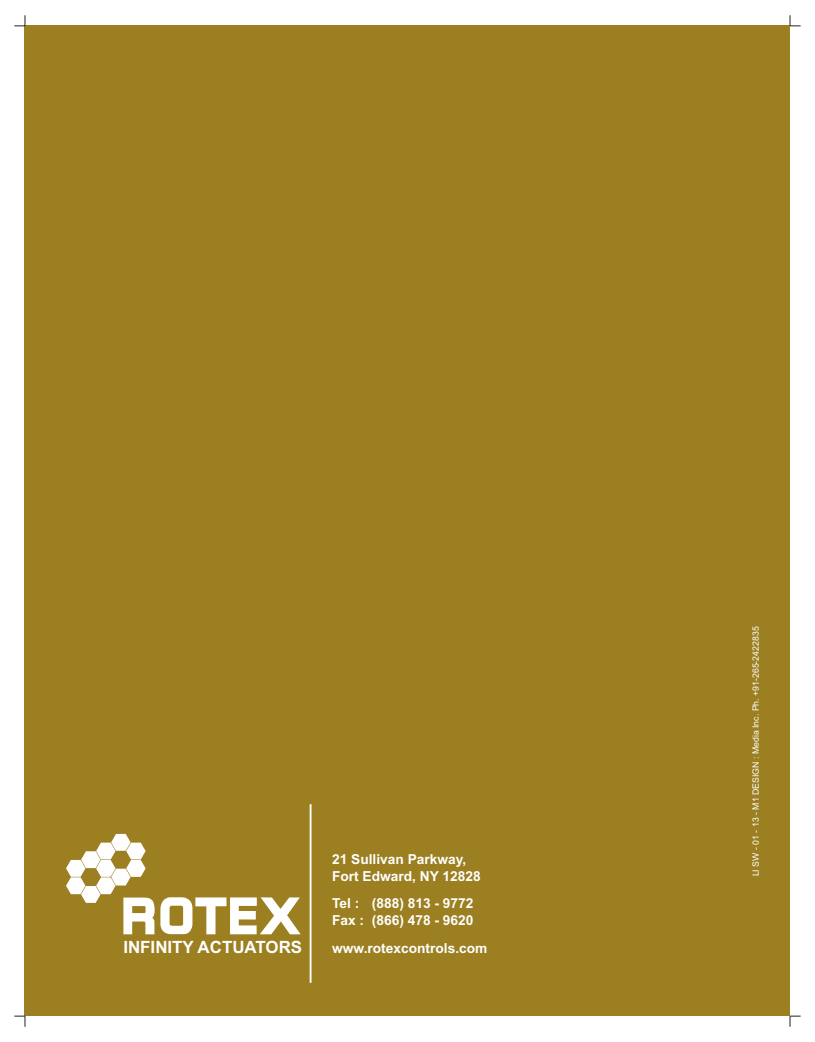
<style>
.page{position:relative;width:815px;height:1042px;background:#fff}
.page>*{position:absolute;margin:0;border:0;box-sizing:border-box;transform-origin:0 0}
.t1{font:700 16.88px "Arial";color:#fff}
.t2{font:700 13.75px/16.9px "Arial";color:#fff}
.t3{font:8.75px "Arial";color:#fff}
</style>
<div class="page">
<div style="left:25px;top:26px;width:765px;height:990px;background:#9b7f20"></div>
<hr style="left:310px;top:804px;width:2px;height:179px;background:#fff">
<svg style="left:66px;top:834px;width:235px;height:101px"></svg>
<svg style="left:14px;top:15px;width:12px;height:12px"></svg>
<svg style="left:14px;top:1016px;width:12px;height:10px"></svg>
<svg style="left:790px;top:15px;width:11px;height:12px"></svg>
<svg style="left:790px;top:1016px;width:11px;height:10px"></svg>
<p class="t1" style="left:123px;top:940px;width:180px">INFINITY ACTUATORS</p>
<p class="t2" style="left:332px;top:852px;width:150px">21 Sullivan Parkway,<br>Fort Edward, NY 12828</p>
<p class="t2" style="left:332px;top:896px;width:143px">Tel : (888) 813 - 9772<br>Fax : (866) 478 - 9620</p>
<p class="t2" style="left:332px;top:941px;width:157px">www.rotexcontrols.com</p>
<p class="t3" style="left:753px;top:876px;width:251px;rotate:-90deg">LI SW - 01 - 13 - M1 DESIGN : Media Inc. Ph. +91-265-2422835</p>
</div>
